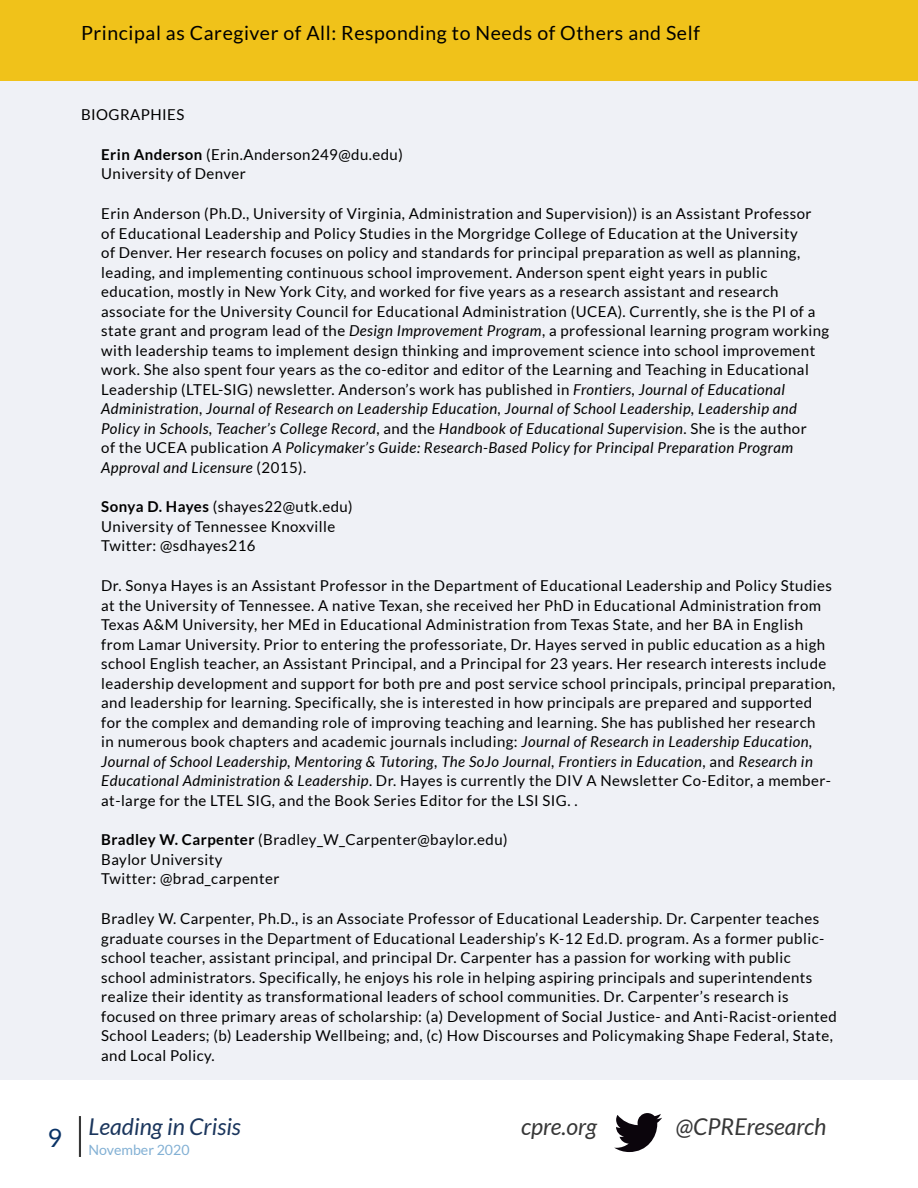
<style>
.page{position:relative;width:918px;height:1188px;background:#fff}
.page>*{position:absolute;margin:0;border:0;box-sizing:border-box;transform-origin:0 0}
.t1{font:25.2px "Lato";color:#093266}
.t2{font:italic 23.1px "Lato";color:#373737}
.t3{font:italic 23.1px "Lato";color:#1b365d}
.t4{font:19.5px "Lato";letter-spacing:.03em;color:#000}
.t5{font:15px/19.5px "Lato";letter-spacing:.03em;color:#000}
.t6{font:14.1px "Lato";color:#82b0d4}
.s1{font-weight:700}
.s2{font-style:italic}
</style>
<div class="page">
<div style="left:0;top:0;width:918px;height:1080px;background:#eff1f6"></div>
<div style="left:0;top:0;width:918px;height:81px;background:#f0c21a"></div>
<hr style="left:79px;top:1116px;width:2px;height:41px;background:#373737">
<svg style="left:614px;top:1113px;width:48px;height:39px"></svg>
<h3 class="t4" style="left:81px;top:23px;width:620px">Principal as Caregiver of All: Responding to Needs of Others and Self</h3>
<p class="t5" style="left:81px;top:105px;width:105px">BIOGRAPHIES</p>
<p class="t5" style="left:101px;top:145px;width:303px"><span class="s1">Erin Anderson</span> (Erin.Anderson249@du.edu)<br>University of Denver</p>
<p class="t5" style="left:101px;top:204px;width:729px">Erin Anderson (Ph.D., University of Virginia, Administration and Supervision)) is an Assistant Professor of Educational Leadership and Policy Studies in the Morgridge College of Education at the University<br>of Denver. Her research focuses on policy and standards for principal preparation as well as planning, leading, and implementing continuous school improvement. Anderson spent eight years in public education, mostly in New York City, and worked for five years as a research assistant and research associate for the University Council for Educational Administration (UCEA). Currently, she is the PI of a state grant and program lead of the <span class="s2">Design Improvement Program</span>, a professional learning program working with leadership teams to implement design thinking and improvement science into school improvement work. She also spent four years as the co-editor and editor of the Learning and Teaching in Educational Leadership (LTEL-SIG) newsletter. Anderson’s work has published in <span class="s2">Frontiers, Journal of Educational Administration, Journal of Research on Leadership Education, Journal of School Leadership, Leadership and Policy in Schools, Teacher’s College Record</span>, and the <span class="s2">Handbook of Educational Supervision</span>. She is the author<br>of the UCEA publication <span class="s2">A Policymaker’s Guide: Research-Based Policy for Principal Preparation Program Approval and Licensure</span> (2015).</p>
<p class="t5" style="left:101px;top:497px;width:253px"><span class="s1">Sonya D. Hayes</span> (shayes22@utk.edu)<br>University of Tennessee Knoxville<br>Twitter: @sdhayes216</p>
<p class="t5" style="left:101px;top:576px;width:736px">Dr. Sonya Hayes is an Assistant Professor in the Department of Educational Leadership and Policy Studies at the University of Tennessee. A native Texan, she received her PhD in Educational Administration from Texas A&amp;M University, her MEd in Educational Administration from Texas State, and her BA in English from Lamar University. Prior to entering the professoriate, Dr. Hayes served in public education as a high school English teacher, an Assistant Principal, and a Principal for 23 years. Her research interests include leadership development and support for both pre and post service school principals, principal preparation, and leadership for learning. Specifically, she is interested in how principals are prepared and supported for the complex and demanding role of improving teaching and learning. She has published her research<br>in numerous book chapters and academic journals including: <span class="s2">Journal of Research in Leadership Education, Journal of School Leadership, Mentoring &amp; Tutoring, The SoJo Journal, Frontiers in Education</span>, and <span class="s2">Research in Educational Administration &amp; Leadership</span>. Dr. Hayes is currently the DIV A Newsletter Co-Editor, a member&shy;at-large for the LTEL SIG, and the Book Series Editor for the LSI SIG. .</p>
<p class="t5" style="left:101px;top:830px;width:408px"><span class="s1">Bradley W. Carpenter</span> (Bradley_W_Carpenter@baylor.edu)<br>Baylor University<br>Twitter: @brad_carpenter</p>
<p class="t5" style="left:101px;top:909px;width:737px">Bradley W. Carpenter, Ph.D., is an Associate Professor of Educational Leadership. Dr. Carpenter teaches graduate courses in the Department of Educational Leadership’s K-12 Ed.D. program. As a former public&shy;school teacher, assistant principal, and principal Dr. Carpenter has a passion for working with public school administrators. Specifically, he enjoys his role in helping aspiring principals and superintendents realize their identity as transformational leaders of school communities. Dr. Carpenter’s research is focused on three primary areas of scholarship: (a) Development of Social Justice- and Anti-Racist-oriented School Leaders; (b) Leadership Wellbeing; and, (c) How Discourses and Policymaking Shape Federal, State, and Local Policy.</p>
<h1 class="t1" style="left:48px;top:1124px;width:16px">9</h1>
<h2 class="t3" style="left:89px;top:1113px;width:154px">Leading in Crisis</h2>
<p class="t6" style="left:89px;top:1142px;width:103px">November 2020</p>
<h2 class="t2" style="left:521px;top:1113px;width:77px">cpre.org</h2>
<h2 class="t2" style="left:676px;top:1113px;width:152px">@CPREresearch</h2>
</div>
